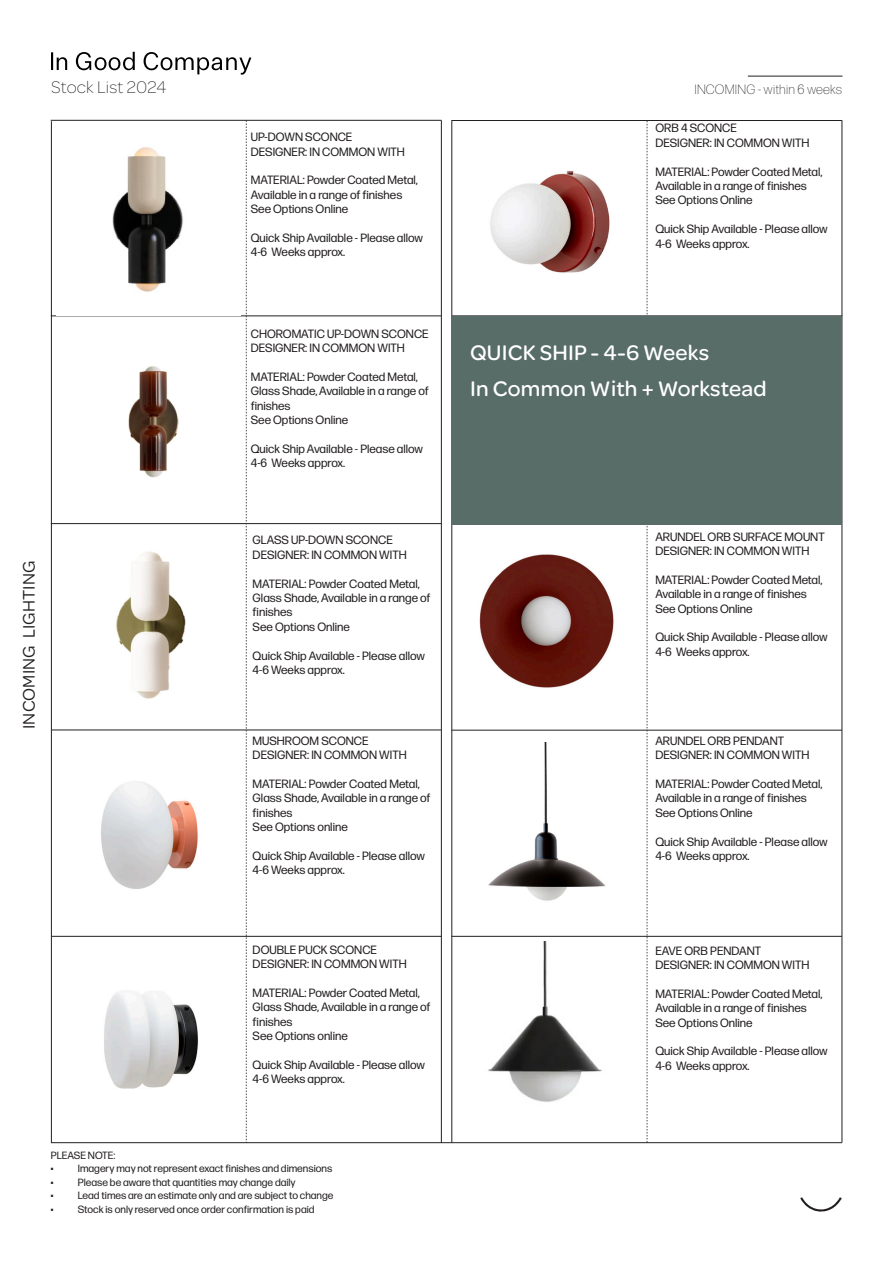
<style>
.page{position:relative;width:893px;height:1263px;background:#fff}
.page>*{position:absolute;margin:0;border:0;box-sizing:border-box;transform-origin:0 0}
.t1{font:500 22.5px "Omnes";letter-spacing:.01em;color:#fff}
.t2{font:18px "Omnes";letter-spacing:.01em;color:#231f20}
.t3{font:200 18px "Omnes";letter-spacing:.01em;color:#231f20}
.t4{font:200 13.5px "Forma DJR Text";letter-spacing:.01em;color:#231f20}
.t5{font:12px/14.4px "Forma DJR Text";color:#231f20}
.t6{font:10.5px "Forma DJR Text";color:#231f20}
</style>
<div class="page">
<svg style="left:51px;top:52px;width:200px;height:23px"></svg>
<svg style="left:800px;top:1197px;width:42px;height:14px"></svg>
<hr style="left:51px;top:120px;width:391px;height:1px;background:#231f20">
<hr style="left:51px;top:316px;width:390px;height:1px;background:#231f20">
<hr style="left:51px;top:523px;width:390px;height:1px;background:#231f20">
<hr style="left:51px;top:730px;width:390px;height:1px;background:#231f20">
<hr style="left:441px;top:120px;width:1px;height:1023px;background:#231f20">
<svg style="left:246px;top:120px;width:1px;height:1022px"></svg>
<svg style="left:647px;top:121px;width:1px;height:1021px"></svg>
<hr style="left:51px;top:121px;width:1px;height:1022px;background:#231f20">
<hr style="left:842px;top:120px;width:1px;height:1022px;background:#231f20">
<hr style="left:51px;top:1142px;width:791px;height:1px;background:#231f20">
<hr style="left:51px;top:936px;width:391px;height:1px;background:#231f20">
<hr style="left:452px;top:120px;width:1px;height:1023px;background:#231f20">
<hr style="left:452px;top:120px;width:390px;height:1px;background:#231f20">
<hr style="left:452px;top:524px;width:390px;height:1px;background:#231f20">
<hr style="left:452px;top:730px;width:390px;height:1px;background:#231f20">
<hr style="left:452px;top:936px;width:390px;height:1px;background:#231f20">
<hr style="left:748px;top:76px;width:94px;height:1px;background:#231f20">
<img style="left:116px;top:552px;width:70px;height:147px">
<img style="left:112px;top:147px;width:71px;height:145px">
<img style="left:101px;top:781px;width:97px;height:108px">
<img style="left:104px;top:992px;width:94px;height:97px">
<img style="left:490px;top:171px;width:120px;height:102px">
<img style="left:479px;top:554px;width:135px;height:134px">
<img style="left:488px;top:742px;width:118px;height:159px">
<img style="left:488px;top:941px;width:114px;height:161px">
<img style="left:128px;top:366px;width:51px;height:112px">
<div style="left:452px;top:316px;width:390px;height:208px;background:#586c68"></div>
<h2 class="t3" style="left:51px;top:76px;width:117px">Stock List 2024</h2>
<p class="t5" style="left:251px;top:130px;width:103px">UP-DOWN SCONCE</p>
<p class="t5" style="left:251px;top:144px;width:156px">DESIGNER: IN COMMON WITH</p>
<p class="t5" style="left:251px;top:173px;width:169px">MATERIAL: Powder Coated Metal,<br>Available in a range of finishes</p>
<p class="t5" style="left:251px;top:202px;width:99px">See Options Online</p>
<p class="t5" style="left:251px;top:230px;width:174px">Quick Ship Available - Please allow<br>4-6 Weeks approx.</p>
<p class="t2" style="left:17px;top:729px;width:170px;rotate:-90deg">INCOMING LIGHTING</p>
<p class="t5" style="left:251px;top:326px;width:179px">CHOROMATIC UP-DOWN SCONCE</p>
<p class="t5" style="left:251px;top:340px;width:156px">DESIGNER: IN COMMON WITH</p>
<p class="t5" style="left:251px;top:369px;width:179px">MATERIAL: Powder Coated Metal,<br>Glass Shade, Available in a range of finishes</p>
<p class="t5" style="left:251px;top:412px;width:99px">See Options Online</p>
<p class="t5" style="left:251px;top:441px;width:174px">Quick Ship Available - Please allow<br>4-6 Weeks approx.</p>
<p class="t5" style="left:253px;top:533px;width:142px">GLASS UP-DOWN SCONCE</p>
<p class="t5" style="left:253px;top:547px;width:156px">DESIGNER: IN COMMON WITH</p>
<p class="t5" style="left:253px;top:576px;width:179px">MATERIAL: Powder Coated Metal,<br>Glass Shade, Available in a range of finishes</p>
<p class="t5" style="left:253px;top:619px;width:99px">See Options Online</p>
<p class="t5" style="left:253px;top:648px;width:174px">Quick Ship Available - Please allow<br>4-6 Weeks approx.</p>
<p class="t5" style="left:253px;top:733px;width:117px">MUSHROOM SCONCE</p>
<p class="t5" style="left:253px;top:747px;width:156px">DESIGNER: IN COMMON WITH</p>
<p class="t5" style="left:253px;top:776px;width:179px">MATERIAL: Powder Coated Metal,<br>Glass Shade, Available in a range of finishes</p>
<p class="t5" style="left:253px;top:819px;width:97px">See Options online</p>
<p class="t5" style="left:253px;top:848px;width:174px">Quick Ship Available - Please allow<br>4-6 Weeks approx.</p>
<p class="t5" style="left:253px;top:942px;width:126px">DOUBLE PUCK SCONCE</p>
<p class="t5" style="left:253px;top:956px;width:156px">DESIGNER: IN COMMON WITH</p>
<p class="t5" style="left:253px;top:985px;width:179px">MATERIAL: Powder Coated Metal,<br>Glass Shade, Available in a range of finishes</p>
<p class="t5" style="left:253px;top:1028px;width:97px">See Options online</p>
<p class="t5" style="left:253px;top:1057px;width:174px">Quick Ship Available - Please allow<br>4-6 Weeks approx.</p>
<p class="t6" style="left:51px;top:1149px;width:66px">PLEASE NOTE:</p>
<p class="t6" style="left:51px;top:1162px;width:283px">• Imagery may not represent exact finishes and dimensions</p>
<p class="t6" style="left:51px;top:1176px;width:246px">• Please be aware that quantities may change daily</p>
<p class="t6" style="left:51px;top:1189px;width:284px">• Lead times are an estimate only and are subject to change</p>
<p class="t6" style="left:51px;top:1203px;width:265px">• Stock is only reserved once order confirmation is paid</p>
<p class="t4" style="left:694px;top:81px;width:149px">INCOMING - within 6 weeks</p>
<p class="t5" style="left:655px;top:121px;width:83px">ORB 4 SCONCE</p>
<p class="t5" style="left:655px;top:135px;width:156px">DESIGNER: IN COMMON WITH</p>
<p class="t5" style="left:655px;top:164px;width:169px">MATERIAL: Powder Coated Metal,<br>Available in a range of finishes</p>
<p class="t5" style="left:655px;top:193px;width:99px">See Options Online</p>
<p class="t5" style="left:655px;top:221px;width:174px">Quick Ship Available - Please allow<br>4-6 Weeks approx.</p>
<p class="t1" style="left:470px;top:337px;width:241px">QUICK SHIP - 4-6 Weeks</p>
<p class="t1" style="left:470px;top:373px;width:298px">In Common With + Workstead</p>
<p class="t5" style="left:655px;top:529px;width:171px">ARUNDEL ORB SURFACE MOUNT</p>
<p class="t5" style="left:655px;top:543px;width:156px">DESIGNER: IN COMMON WITH</p>
<p class="t5" style="left:655px;top:572px;width:169px">MATERIAL: Powder Coated Metal,<br>Available in a range of finishes</p>
<p class="t5" style="left:655px;top:601px;width:99px">See Options Online</p>
<p class="t5" style="left:655px;top:630px;width:174px">Quick Ship Available - Please allow<br>4-6 Weeks approx.</p>
<p class="t5" style="left:655px;top:733px;width:130px">ARUNDEL ORB PENDANT</p>
<p class="t5" style="left:655px;top:747px;width:156px">DESIGNER: IN COMMON WITH</p>
<p class="t5" style="left:655px;top:776px;width:169px">MATERIAL: Powder Coated Metal,<br>Available in a range of finishes</p>
<p class="t5" style="left:655px;top:805px;width:99px">See Options Online</p>
<p class="t5" style="left:655px;top:834px;width:174px">Quick Ship Available - Please allow<br>4-6 Weeks approx.</p>
<p class="t5" style="left:655px;top:943px;width:107px">EAVE ORB PENDANT</p>
<p class="t5" style="left:655px;top:957px;width:156px">DESIGNER: IN COMMON WITH</p>
<p class="t5" style="left:655px;top:986px;width:169px">MATERIAL: Powder Coated Metal,<br>Available in a range of finishes</p>
<p class="t5" style="left:655px;top:1015px;width:99px">See Options Online</p>
<p class="t5" style="left:655px;top:1044px;width:174px">Quick Ship Available - Please allow<br>4-6 Weeks approx.</p>
</div>
